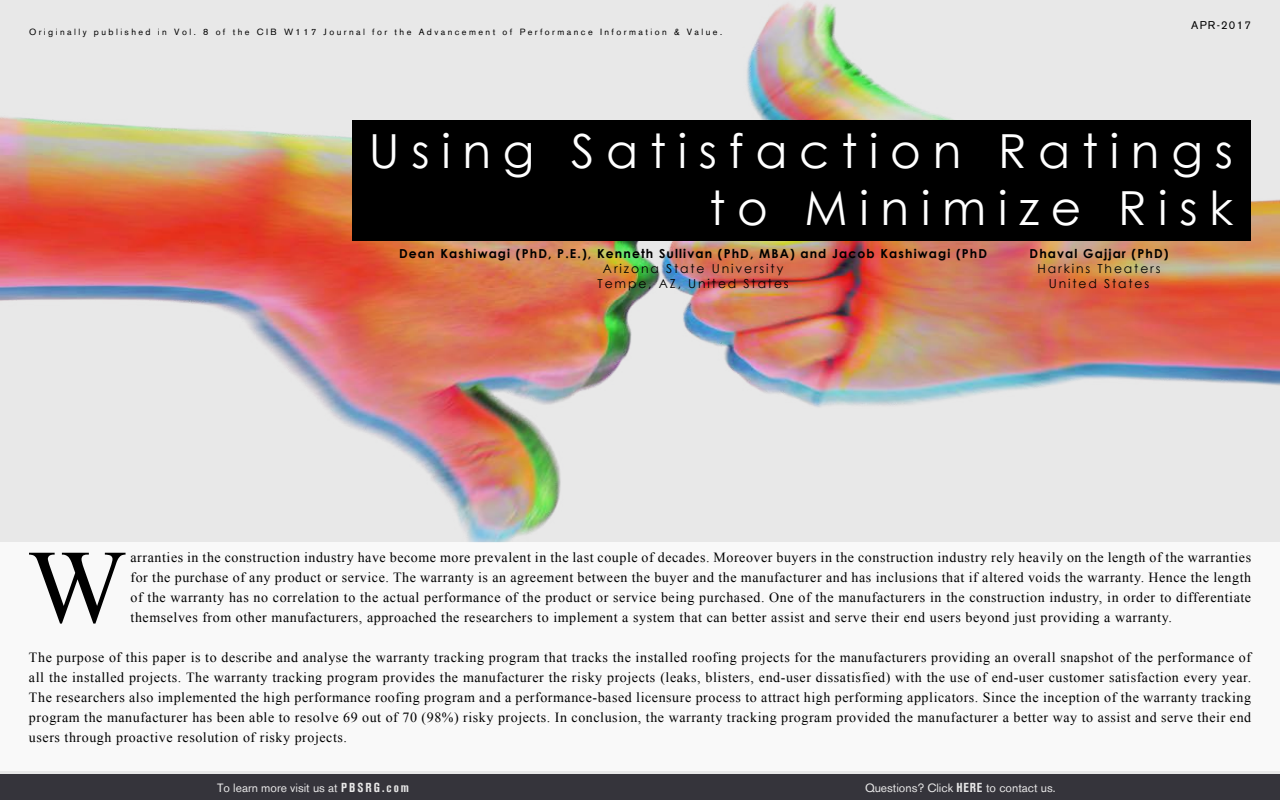
<style>
.page{position:relative;width:1280px;height:800px;background:#fff}
.page>*{position:absolute;margin:0;border:0;box-sizing:border-box;transform-origin:0 0}
.t1{font:104.6px "Times New Roman";color:#000}
.t2{font:47px/56.4px "Century Gothic";letter-spacing:.25em;color:#fff;text-align:right}
.t3{font:14px/20px "Times New Roman";letter-spacing:.04em;color:#000;text-align:justify}
.t4{font:700 12.4px "Century Gothic";letter-spacing:.09em;color:#000}
.t5{font:12.4px/14.9px "Century Gothic";letter-spacing:.15em;color:#000;text-align:center}
.t6{font:12px "Akzidenz Grotesk BE";color:#fff}
.t7{font:11.2px "Akzidenz Grotesk BE";letter-spacing:.11em;color:#000}
.t8{font:9px "Akzidenz Grotesk BE";letter-spacing:.27em;color:#000}
.s1{font-weight:700;font-stretch:condensed;font-size:13px}
</style>
<div class="page">
<img style="left:0;top:0;width:1280px;height:800px">
<div style="left:0;top:542px;width:1280px;height:229px;background:#fff"></div>
<div style="left:352px;top:120px;width:899px;height:121px;background:#000"></div>
<p class="t8" style="left:29px;top:27px;width:695px">Originally published in Vol. 8 of the CIB W117 Journal for the Advancement of Performance Information &amp; Value.</p>
<p class="t7" style="left:1191px;top:18px;width:61px">APR-2017</p>
<h2 class="t2" style="left:369px;top:122px;width:866px">Using Satisfaction Ratings to Minimize Risk</h2>
<p class="t4" style="left:1030px;top:244px;width:140px">Dhaval Gajjar (PhD)</p>
<p class="t5" style="left:1038px;top:261px;width:125px">Harkins Theaters<br>United States</p>
<p class="t4" style="left:399px;top:244px;width:590px">Dean Kashiwagi (PhD, P.E.), Kenneth Sullivan (PhD, MBA) and Jacob Kashiwagi (PhD</p>
<p class="t5" style="left:598px;top:261px;width:193px">Arizona State University<br>Tempe, AZ, United States</p>
<h1 class="t1" style="left:28px;top:513px;width:100px">W</h1>
<p class="t3" style="left:131px;top:547px;width:1122px">arranties in the construction industry have become more prevalent in the last couple of decades. Moreover buyers in the construction industry rely heavily on the length of the warranties for the purchase of any product or service. The warranty is an agreement between the buyer and the manufacturer and has inclusions that if altered voids the warranty. Hence the length of the warranty has no correlation to the actual performance of the product or service being purchased. One of the manufacturers in the construction industry, in order to differentiate themselves from other manufacturers, approached the researchers to implement a system that can better assist and serve their end users beyond just providing a warranty.</p>
<p class="t3" style="left:29px;top:647px;width:1224px">The purpose of this paper is to describe and analyse the warranty tracking program that tracks the installed roofing projects for the manufacturers providing an overall snapshot of the performance of all the installed projects. The warranty tracking program provides the manufacturer the risky projects (leaks, blisters, end-user dissatisfied) with the use of end-user customer satisfaction every year.<br>The researchers also implemented the high performance roofing program and a performance-based licensure process to attract high performing applicators. Since the inception of the warranty tracking program the manufacturer has been able to resolve 69 out of 70 (98%) risky projects. In conclusion, the warranty tracking program provided the manufacturer a better way to assist and serve their end users through proactive resolution of risky projects.</p>
<p class="t6" style="left:217px;top:780px;width:194px">To learn more visit us at <span class="s1">P B S R G . c o m</span></p>
<p class="t6" style="left:865px;top:780px;width:192px">Questions? Click <span class="s1">HERE</span> to contact us.</p>
</div>
